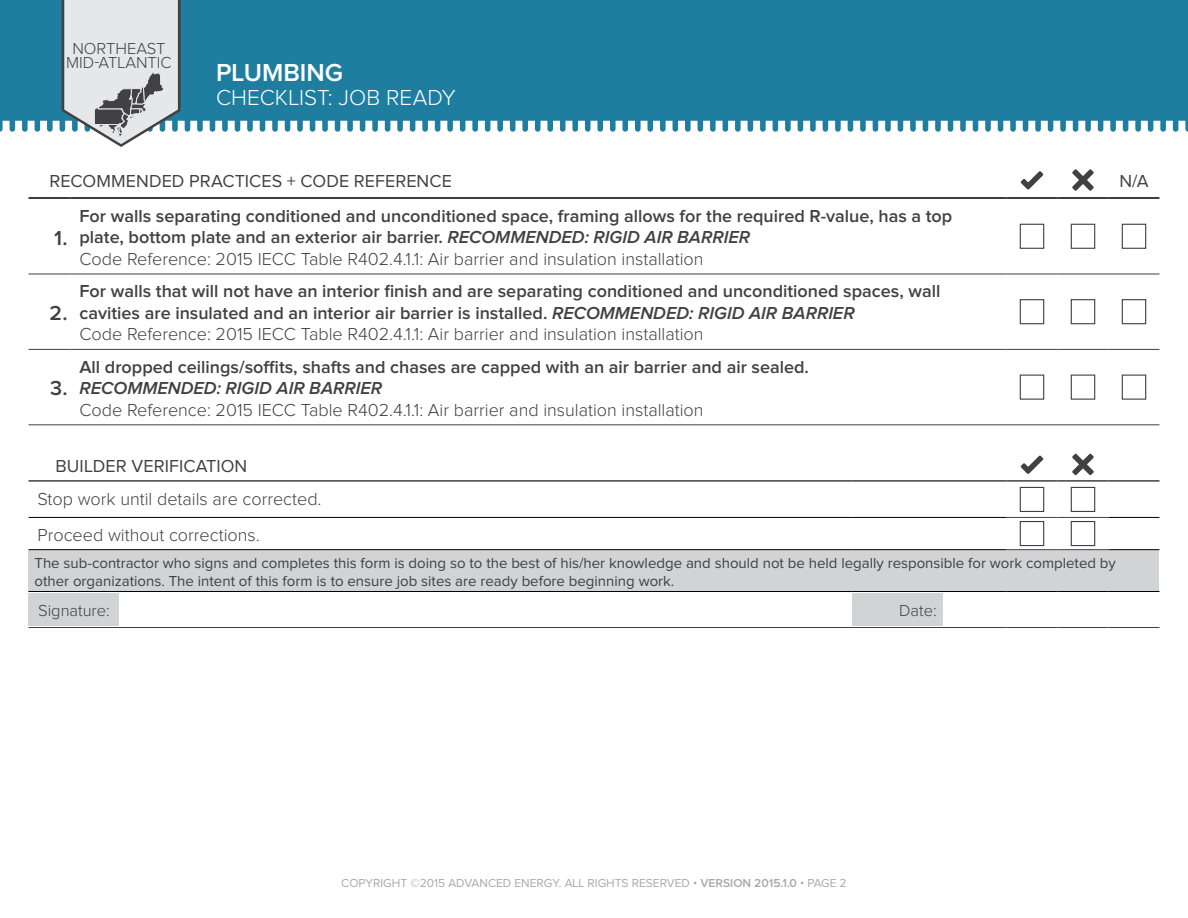
<style>
.page{position:relative;width:1188px;height:918px;background:#fff}
.page>*{position:absolute;margin:0;border:0;box-sizing:border-box;transform-origin:0 0}
.t1{font:600 25.5px "Proxima Nova";color:#fff}
.t2{font:300 22.5px "Proxima Nova";letter-spacing:.005em;color:#fff}
.t3{font:600 21px "Proxima Nova";color:#414042}
.t4{font:600 18px/21.6px "Proxima Nova";color:#414042}
.t5{font:300 18px/36px "Proxima Nova";color:#414042}
.t6{font:18px "Proxima Nova";color:#414042}
.t7{font:italic 600 18px "Proxima Nova";color:#414042}
.t8{font:300 16.5px/14px "Proxima Nova";color:#414042;text-align:center}
.t9{font:15px/18px "Proxima Nova";color:#414042}
.t10{font:12px "Proxima Nova";color:#a7a9ac}
.s1{font-style:italic}
.s2{font-weight:300}
.s3{color:#d1d3d4}
.s4{font-weight:600}
</style>
<div class="page">
<div style="left:0;top:0;width:1188px;height:132px;background:#1f7ea0"></div>
<svg style="left:62px;top:0;width:119px;height:147px;background:#ced0d2"></svg>
<hr style="left:28px;top:197px;width:42px;height:2px;background:#000">
<hr style="left:70px;top:197px;width:936px;height:2px;background:#000">
<hr style="left:1006px;top:197px;width:52px;height:2px;background:#000">
<hr style="left:1058px;top:197px;width:50px;height:2px;background:#000">
<hr style="left:1108px;top:197px;width:52px;height:2px;background:#000">
<hr style="left:28px;top:274px;width:42px;height:1px;background:#414042">
<hr style="left:70px;top:274px;width:936px;height:1px;background:#414042">
<hr style="left:28px;top:349px;width:42px;height:1px;background:#414042">
<hr style="left:70px;top:349px;width:936px;height:1px;background:#414042">
<hr style="left:28px;top:425px;width:42px;height:1px;background:#414042">
<hr style="left:70px;top:425px;width:936px;height:1px;background:#414042">
<hr style="left:1006px;top:274px;width:52px;height:1px;background:#414042">
<hr style="left:1058px;top:274px;width:50px;height:1px;background:#414042">
<hr style="left:1108px;top:274px;width:52px;height:1px;background:#414042">
<hr style="left:1006px;top:349px;width:52px;height:1px;background:#414042">
<hr style="left:1058px;top:349px;width:50px;height:1px;background:#414042">
<hr style="left:1108px;top:349px;width:52px;height:1px;background:#414042">
<hr style="left:1006px;top:425px;width:52px;height:1px;background:#414042">
<hr style="left:1058px;top:425px;width:50px;height:1px;background:#414042">
<hr style="left:1108px;top:425px;width:52px;height:1px;background:#414042">
<svg style="left:1021px;top:171px;width:22px;height:18px"></svg>
<svg style="left:1072px;top:169px;width:22px;height:22px"></svg>
<div style="left:1020px;top:224px;width:24px;height:25px;border:1px solid #414042"></div>
<div style="left:1071px;top:224px;width:24px;height:25px;border:1px solid #414042"></div>
<div style="left:1122px;top:224px;width:24px;height:25px;border:1px solid #414042"></div>
<div style="left:1020px;top:299px;width:24px;height:25px;border:1px solid #414042"></div>
<div style="left:1071px;top:299px;width:24px;height:25px;border:1px solid #414042"></div>
<div style="left:1122px;top:299px;width:24px;height:25px;border:1px solid #414042"></div>
<div style="left:1020px;top:375px;width:24px;height:25px;border:1px solid #414042"></div>
<div style="left:1071px;top:375px;width:24px;height:25px;border:1px solid #414042"></div>
<div style="left:1122px;top:375px;width:24px;height:25px;border:1px solid #414042"></div>
<div style="left:28px;top:550px;width:1132px;height:42px;background:#d1d3d4"></div>
<hr style="left:28px;top:517px;width:824px;height:1px;background:#000">
<hr style="left:852px;top:517px;width:155px;height:1px;background:#000">
<hr style="left:1108px;top:517px;width:52px;height:1px;background:#000">
<hr style="left:28px;top:549px;width:824px;height:1px;background:#000">
<hr style="left:852px;top:549px;width:155px;height:1px;background:#000">
<hr style="left:1108px;top:549px;width:52px;height:1px;background:#000">
<hr style="left:28px;top:591px;width:824px;height:1px;background:#000">
<hr style="left:852px;top:591px;width:155px;height:1px;background:#000">
<hr style="left:1006px;top:591px;width:52px;height:1px;background:#000">
<hr style="left:1058px;top:591px;width:50px;height:1px;background:#000">
<hr style="left:1108px;top:591px;width:52px;height:1px;background:#000">
<hr style="left:28px;top:480px;width:824px;height:2px;background:#414042">
<hr style="left:852px;top:480px;width:155px;height:2px;background:#414042">
<hr style="left:1006px;top:480px;width:52px;height:2px;background:#414042">
<hr style="left:1058px;top:480px;width:50px;height:2px;background:#414042">
<hr style="left:1108px;top:480px;width:52px;height:2px;background:#414042">
<hr style="left:28px;top:627px;width:824px;height:1px;background:#414042">
<hr style="left:852px;top:627px;width:155px;height:1px;background:#414042">
<hr style="left:1006px;top:627px;width:52px;height:1px;background:#414042">
<hr style="left:1058px;top:627px;width:50px;height:1px;background:#414042">
<hr style="left:1108px;top:627px;width:52px;height:1px;background:#414042">
<hr style="left:1006px;top:517px;width:52px;height:1px;background:#414042">
<hr style="left:1058px;top:517px;width:50px;height:1px;background:#414042">
<hr style="left:1006px;top:549px;width:52px;height:1px;background:#414042">
<hr style="left:1058px;top:549px;width:50px;height:1px;background:#414042">
<svg style="left:1021px;top:456px;width:22px;height:18px"></svg>
<svg style="left:1072px;top:454px;width:22px;height:21px"></svg>
<div style="left:1020px;top:487px;width:24px;height:25px;border:1px solid #414042"></div>
<div style="left:1071px;top:487px;width:24px;height:25px;border:1px solid #414042"></div>
<div style="left:1020px;top:521px;width:24px;height:25px;border:1px solid #414042"></div>
<div style="left:1071px;top:521px;width:24px;height:25px;border:1px solid #414042"></div>
<div style="left:28px;top:593px;width:91px;height:33px;background:#d1d3d4"></div>
<div style="left:852px;top:593px;width:91px;height:33px;background:#d1d3d4"></div>
<p class="t8" style="left:66px;top:42px;width:107px">NORTHEAST<br>MID-ATLANTIC</p>
<h1 class="t1" style="left:216px;top:61px;width:129px">PLUMBING</h1>
<p class="t2" style="left:216px;top:87px;width:241px">CHECKLIST: JOB READY</p>
<p class="t6" style="left:50px;top:173px;width:404px">RECOMMENDED PRACTICES + CODE REFERENCE</p>
<p class="t6" style="left:1119px;top:173px;width:31px">N/A</p>
<p class="t3" style="left:54px;top:228px;width:15px">1.</p>
<p class="t3" style="left:50px;top:303px;width:19px">2.</p>
<p class="t3" style="left:50px;top:379px;width:19px">3.</p>
<p class="t4" style="left:80px;top:206px;width:874px">For walls separating conditioned and unconditioned space, framing allows for the required R-value, has a top plate, bottom plate and an exterior air barrier. <span class="s1">RECOMMENDED: RIGID AIR BARRIER<br></span><span class="s2">Code Reference: 2015 IECC Table R402.4.1.1: Air barrier and insulation installation</span></p>
<p class="t4" style="left:80px;top:281px;width:862px">For walls that will not have an interior finish and are separating conditioned and unconditioned spaces, wall cavities are insulated and an interior air barrier is installed. <span class="s1">RECOMMENDED: RIGID AIR BARRIER<br></span><span class="s2">Code Reference: 2015 IECC Table R402.4.1.1: Air barrier and insulation installation</span></p>
<p class="t4" style="left:80px;top:357px;width:731px">All dropped ceilings/soffits, shafts and chases are capped with an air barrier and air sealed.</p>
<p class="t7" style="left:80px;top:380px;width:304px">RECOMMENDED: RIGID AIR BARRIER</p>
<p class="t5" style="left:80px;top:393px;width:626px">Code Reference: 2015 IECC Table R402.4.1.1: Air barrier and insulation installation</p>
<p class="t6" style="left:56px;top:458px;width:193px">BUILDER VERIFICATION</p>
<p class="t5" style="left:38px;top:481px;width:286px">Stop work until details are corrected.<br>Proceed without corrections.</p>
<p class="t9" style="left:34px;top:554px;width:1083px">The sub-contractor who signs and completes this form is doing so to the best of his/her knowledge and should not be held legally responsible for work completed by other organizations. The intent of this form is to ensure job sites are ready before beginning work.</p>
<p class="t8" style="left:38px;top:604px;width:77px">Signature:<span class="s3">:</span></p>
<p class="t8" style="left:899px;top:604px;width:39px">Date:</p>
<p class="t10" style="left:341px;top:877px;width:507px">COPYRIGHT ©2015 ADVANCED ENERGY. ALL RIGHTS RESERVED • <span class="s4">VERSION 2015.1.0</span> • PAGE 2</p>
</div>
